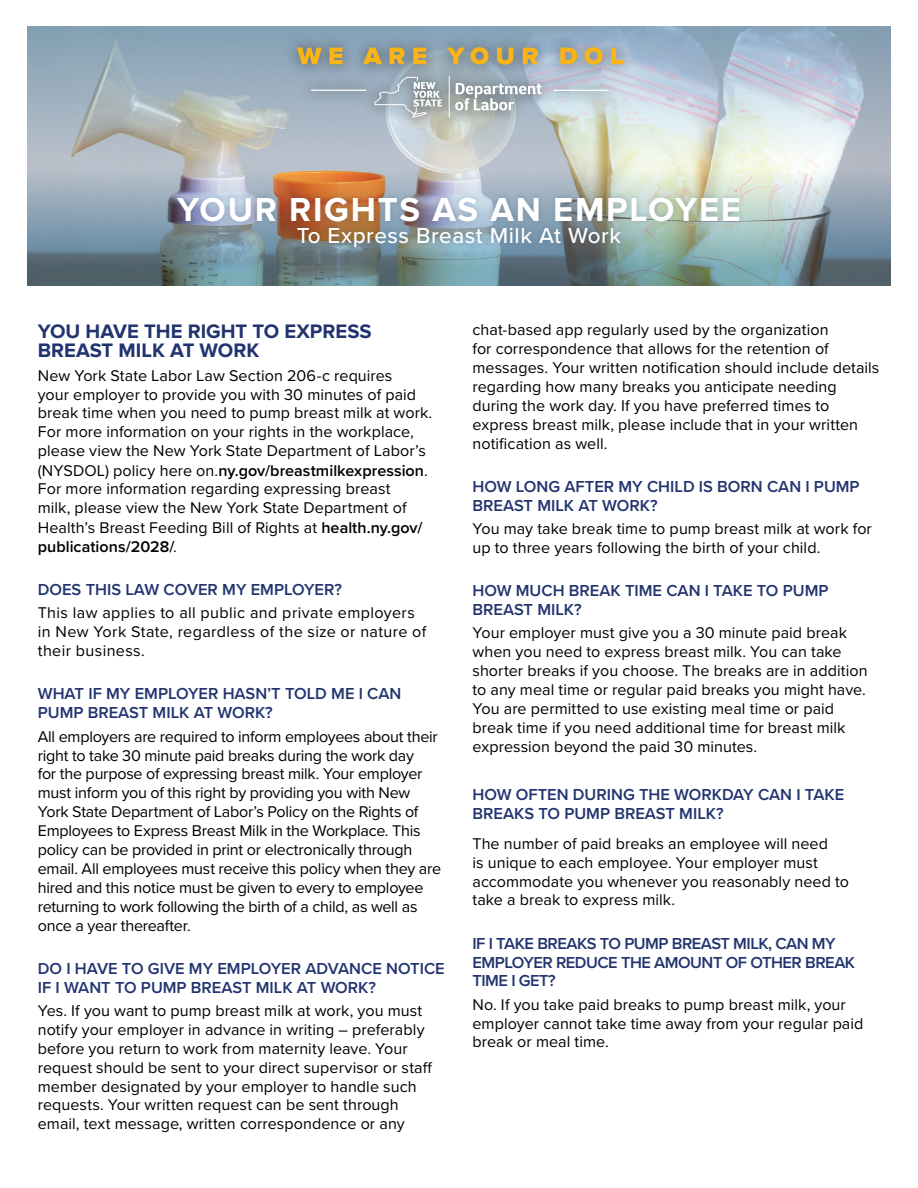
<style>
.page{position:relative;width:918px;height:1188px;background:#fff}
.page>*{position:absolute;margin:0;border:0;box-sizing:border-box;transform-origin:0 0}
.t1{font:700 34.5px "Proxima Nova";letter-spacing:.05em;color:#fff}
.t2{font:500 22.5px "Proxima Nova";letter-spacing:.025em;color:#fff}
.t3{font:700 20.25px/18.9px "Proxima Nova";color:#22346f}
.t4{font:600 16.5px/18.9px "Proxima Nova";color:#22346f}
.t5{font:600 16.5px/18.9px "Proxima Nova";letter-spacing:-.03em;color:#22346f}
.t6{font:16.2px/18.9px "Proxima Nova";letter-spacing:.005em;color:#000}
.t7{font:16.2px/18.9px "Proxima Nova";letter-spacing:-.015em;color:#000}
.t8{font:16.2px/18.9px "Proxima Nova";letter-spacing:.025em;color:#000}
.s1{font-weight:600}
</style>
<div class="page">
<img style="left:27px;top:156px;width:864px;height:14px">
<svg style="left:27px;top:27px;width:864px;height:129px;background:#afbdc7"></svg>
<img style="left:27px;top:170px;width:864px;height:115px">
<div style="left:283px;top:33px;width:354px;height:99px;background:#231f20;opacity:.36"></div>
<hr style="left:553px;top:90px;width:56px;height:1px;background:#fff">
<hr style="left:311px;top:90px;width:56px;height:1px;background:#fff">
<svg style="left:455px;top:83px;width:87px;height:27px"></svg>
<hr style="left:449px;top:76px;width:1px;height:42px;background:#fff">
<svg style="left:374px;top:77px;width:68px;height:41px;background:#adb8bf"></svg>
<svg style="left:297px;top:48px;width:25px;height:16px"></svg>
<svg style="left:329px;top:48px;width:13px;height:16px"></svg>
<svg style="left:363px;top:48px;width:19px;height:16px"></svg>
<svg style="left:389px;top:48px;width:16px;height:16px"></svg>
<svg style="left:413px;top:48px;width:13px;height:16px"></svg>
<svg style="left:447px;top:47px;width:42px;height:18px"></svg>
<svg style="left:497px;top:48px;width:16px;height:17px"></svg>
<svg style="left:523px;top:48px;width:15px;height:16px"></svg>
<svg style="left:560px;top:48px;width:17px;height:16px"></svg>
<svg style="left:585px;top:47px;width:18px;height:18px"></svg>
<svg style="left:611px;top:48px;width:12px;height:16px"></svg>
<div style="left:172px;top:191px;width:573px;height:62px;background:#002953;opacity:.2"></div>
<h1 class="t1" style="left:177px;top:189px;width:565px">YOUR RIGHTS AS AN EMPLOYEE</h1>
<h2 class="t2" style="left:297px;top:219px;width:326px">To Express Breast Milk At Work</h2>
<p class="t3" style="left:38px;top:323px;width:335px">YOU HAVE THE RIGHT TO EXPRESS<br>BREAST MILK AT WORK</p>
<p class="t6" style="left:38px;top:365px;width:396px">New York State Labor Law Section 206-c requires<br>your employer to provide you with 30 minutes of paid break time when you need to pump breast milk at work.<br>For more information on your rights in the workplace, please view the New York State Department of Labor’s (NYSDOL) policy here on.<span class="s1">ny.gov/breastmilkexpression</span>.<br>For more information regarding expressing breast<br>milk, please view the New York State Department of Health’s Breast Feeding Bill of Rights at <span class="s1">health.ny.gov/ publications/2028/</span>.</p>
<p class="t4" style="left:38px;top:580px;width:306px">DOES THIS LAW COVER MY EMPLOYER?</p>
<p class="t8" style="left:38px;top:603px;width:390px">This law applies to all public and private employers in New York State, regardless of the size or nature of their business.</p>
<p class="t4" style="left:38px;top:684px;width:365px">WHAT IF MY EMPLOYER HASN’T TOLD ME I CAN<br>PUMP BREAST MILK AT WORK?</p>
<p class="t7" style="left:38px;top:726px;width:405px">All employers are required to inform employees about their right to take 30 minute paid breaks during the work day<br>for the purpose of expressing breast milk. Your employer must inform you of this right by providing you with New York State Department of Labor’s Policy on the Rights of Employees to Express Breast Milk in the Workplace. This policy can be provided in print or electronically through email. All employees must receive this policy when they are hired and this notice must be given to every to employee returning to work following the birth of a child, as well as once a year thereafter.</p>
<p class="t4" style="left:38px;top:958px;width:409px">DO I HAVE TO GIVE MY EMPLOYER ADVANCE NOTICE<br>IF I WANT TO PUMP BREAST MILK AT WORK?</p>
<p class="t6" style="left:38px;top:1000px;width:396px">Yes. If you want to pump breast milk at work, you must notify your employer in advance in writing – preferably before you return to work from maternity leave. Your request should be sent to your direct supervisor or staff member designated by your employer to handle such requests. Your written request can be sent through email, text message, written correspondence or any</p>
<p class="t6" style="left:472px;top:320px;width:408px">chat-based app regularly used by the organization<br>for correspondence that allows for the retention of messages. Your written notification should include details regarding how many breaks you anticipate needing during the work day. If you have preferred times to express breast milk, please include that in your written notification as well.</p>
<p class="t4" style="left:472px;top:476px;width:389px">HOW LONG AFTER MY CHILD IS BORN CAN I PUMP<br>BREAST MILK AT WORK?</p>
<p class="t6" style="left:472px;top:518px;width:401px">You may take break time to pump breast milk at work for up to three years following the birth of your child.</p>
<p class="t4" style="left:472px;top:581px;width:358px">HOW MUCH BREAK TIME CAN I TAKE TO PUMP<br>BREAST MILK?</p>
<p class="t6" style="left:472px;top:623px;width:397px">Your employer must give you a 30 minute paid break when you need to express breast milk. You can take shorter breaks if you choose. The breaks are in addition to any meal time or regular paid breaks you might have.<br>You are permitted to use existing meal time or paid break time if you need additional time for breast milk expression beyond the paid 30 minutes.</p>
<p class="t4" style="left:472px;top:785px;width:373px">HOW OFTEN DURING THE WORKDAY CAN I TAKE<br>BREAKS TO PUMP BREAST MILK?</p>
<p class="t6" style="left:472px;top:833px;width:378px">The number of paid breaks an employee will need<br>is unique to each employee. Your employer must accommodate you whenever you reasonably need to take a break to express milk.</p>
<p class="t5" style="left:472px;top:933px;width:384px">IF I TAKE BREAKS TO PUMP BREAST MILK, CAN MY<br>EMPLOYER REDUCE THE AMOUNT OF OTHER BREAK<br>TIME I GET?</p>
<p class="t6" style="left:472px;top:994px;width:392px">No. If you take paid breaks to pump breast milk, your employer cannot take time away from your regular paid break or meal time.</p>
</div>
